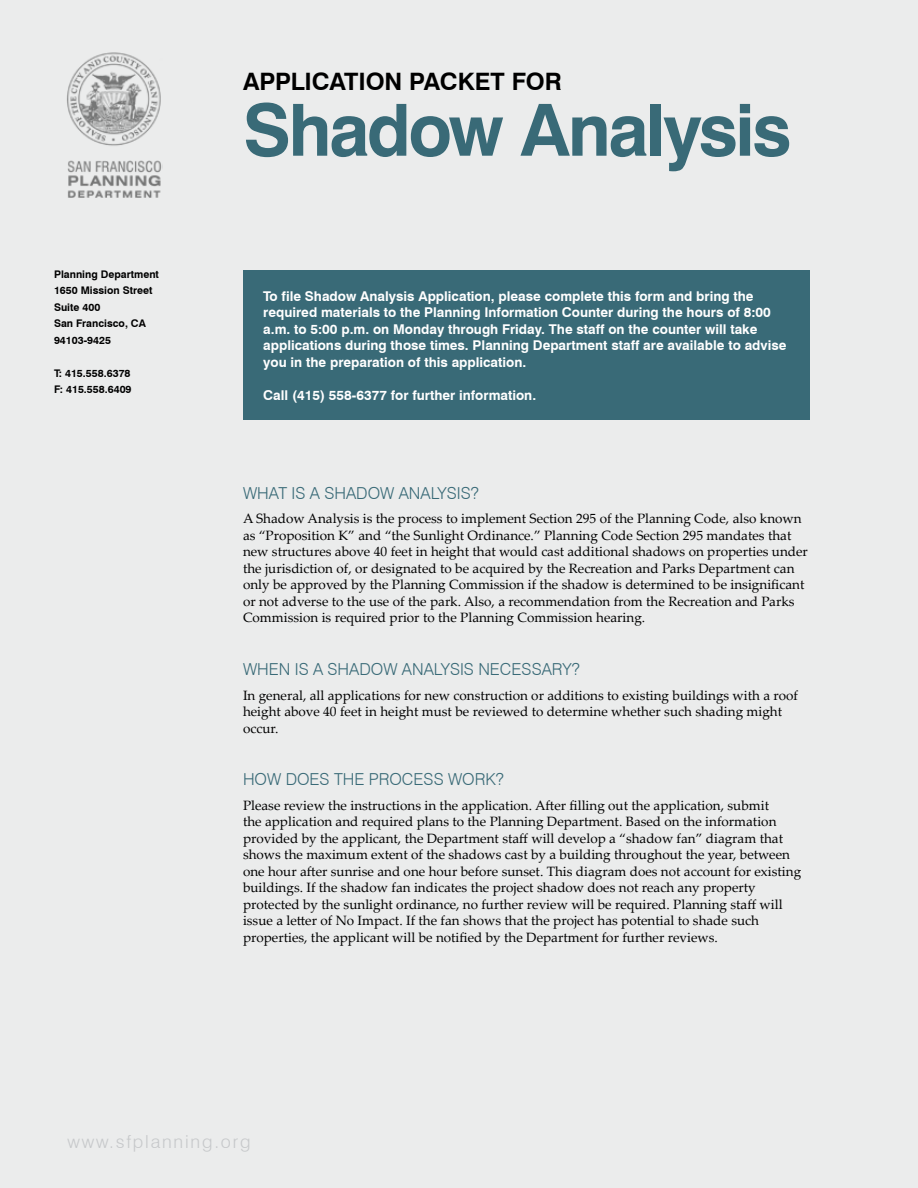
<style>
.page{position:relative;width:918px;height:1188px;background:#ebecec}
.page>*{position:absolute;margin:0;border:0;box-sizing:border-box;transform-origin:0 0}
.t1{font:700 72px "Swiss 721 BT";letter-spacing:-.035em;color:#396a77}
.t2{font:700 24px "Swiss 721 BT";letter-spacing:-.005em;color:#000}
.t3{font:300 18px "Swiss 721 BT";letter-spacing:.1em;color:#c6c8ca}
.t4{font:300 16.5px "Swiss 721 BT";color:#396a77}
.t5{font:13.5px/16.5px "Palatino Linotype";color:#000}
.t6{font:700 13.5px/16.5px "Swiss 721 BT";color:#fff}
.t7{font:700 10.5px/16.5px "Swiss 721 BT";color:#000}
</style>
<div class="page">
<div style="left:243px;top:270px;width:567px;height:150px;background:#396a77"></div>
<img style="left:67px;top:52px;width:96px;height:146px">
<p class="t7" style="left:54px;top:266px;width:106px">Planning Department<br>1650 Mission Street<br>Suite 400<br>San Francisco, CA<br>94103-9425</p>
<p class="t7" style="left:54px;top:365px;width:79px">T: 415.558.6378<br>F: 415.558.6409</p>
<h2 class="t2" style="left:243px;top:67px;width:320px">APPLICATION PACKET FOR</h2>
<h1 class="t1" style="left:243px;top:86px;width:550px">Shadow Analysis</h1>
<p class="t6" style="left:263px;top:287px;width:525px">To file Shadow Analysis Application, please complete this form and bring the required materials to the Planning Information Counter during the hours of 8:00 a.m. to 5:00 p.m. on Monday through Friday. The staff on the counter will take applications during those times. Planning Department staff are available to advise you in the preparation of this application.</p>
<p class="t6" style="left:263px;top:386px;width:274px">Call (415) 558-6377 for further information.</p>
<p class="t4" style="left:243px;top:483px;width:237px">WHAT IS A SHADOW ANALYSIS?</p>
<p class="t5" style="left:243px;top:510px;width:566px">A Shadow Analysis is the process to implement Section 295 of the Planning Code, also known as “Proposition K” and “the Sunlight Ordinance.” Planning Code Section 295 mandates that new structures above 40 feet in height that would cast additional shadows on properties under the jurisdiction of, or designated to be acquired by the Recreation and Parks Department can only be approved by the Planning Commission if the shadow is determined to be insignificant or not adverse to the use of the park. Also, a recommendation from the Recreation and Parks Commission is required prior to the Planning Commission hearing.</p>
<p class="t4" style="left:243px;top:659px;width:338px">WHEN IS A SHADOW ANALYSIS NECESSARY?</p>
<p class="t5" style="left:243px;top:686px;width:557px">In general, all applications for new construction or additions to existing buildings with a roof height above 40 feet in height must be reviewed to determine whether such shading might occur.</p>
<p class="t4" style="left:243px;top:769px;width:263px">HOW DOES THE PROCESS WORK?</p>
<p class="t5" style="left:243px;top:797px;width:560px">Please review the instructions in the application. After filling out the application, submit<br>the application and required plans to the Planning Department. Based on the information provided by the applicant, the Department staff will develop a “shadow fan” diagram that shows the maximum extent of the shadows cast by a building throughout the year, between one hour after sunrise and one hour before sunset. This diagram does not account for existing buildings. If the shadow fan indicates the project shadow does not reach any property protected by the sunlight ordinance, no further review will be required. Planning staff will issue a letter of No Impact. If the fan shows that the project has potential to shade such properties, the applicant will be notified by the Department for further reviews.</p>
<h3 class="t3" style="left:68px;top:1130px;width:185px">www.sfplanning.org</h3>
</div>
